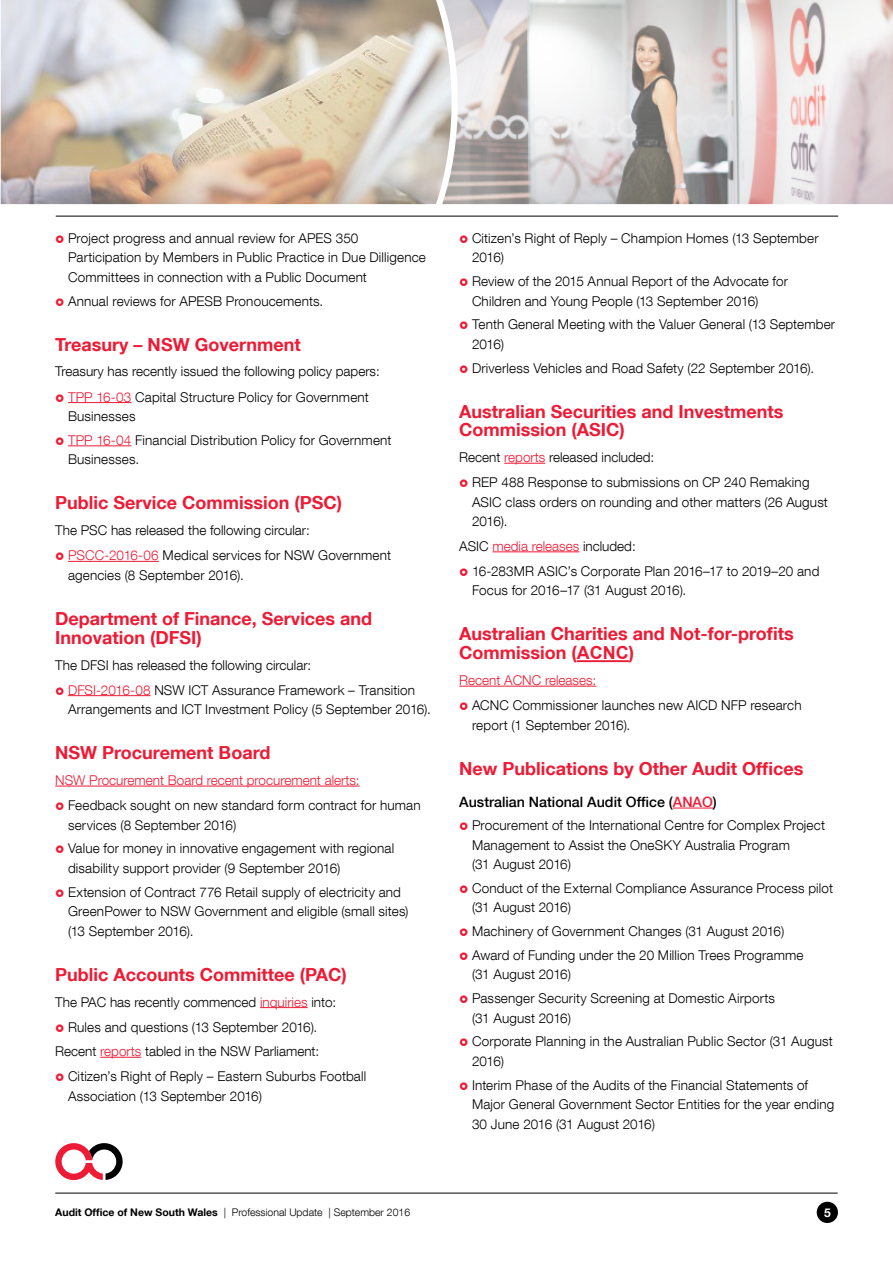
<style>
.page{position:relative;width:893px;height:1263px;background:#fff}
.page>*{position:absolute;margin:0;border:0;box-sizing:border-box;transform-origin:0 0}
.t1{font:700 18px/18.8px "Helvetica Neue LT Com";color:#ed1b35}
.t2{font:500 14.25px "Helvetica Neue LT Com";color:#000}
.t3{font:300 13.5px/19.5px "Helvetica Neue LT Com";letter-spacing:.01em;color:#000}
.t4{font:300 13.5px "Helvetica Neue LT Com";color:#ed1b35}
.t5{font:700 12px "Helvetica Neue LT Com";color:#fff}
.t6{font:300 10.5px "Helvetica Neue LT Com";color:#000}
.s1{color:#ed1b35}
.s2{font-family:"Arial"}
.s3{font-weight:700}
</style>
<div class="page">
<hr style="left:55px;top:1193px;width:783px;height:1px;background:#000">
<div style="left:817px;top:1202px;width:21px;height:21px;background:#000;border-radius:50%"></div>
<svg style="left:55px;top:1143px;width:68px;height:37px"></svg>
<img style="left:452px;top:0;width:441px;height:204px">
<img style="left:1px;top:0;width:451px;height:204px">
<hr style="left:56px;top:216px;width:782px;height:1px;background:#000">
<hr style="left:68px;top:402px;width:63px;height:1px;background:#ed1b35">
<hr style="left:68px;top:445px;width:63px;height:1px;background:#ed1b35">
<hr style="left:68px;top:561px;width:91px;height:1px;background:#ed1b35">
<hr style="left:68px;top:695px;width:83px;height:1px;background:#ed1b35">
<hr style="left:55px;top:786px;width:305px;height:1px;background:#ed1b35">
<hr style="left:260px;top:1007px;width:48px;height:1px;background:#ed1b35">
<hr style="left:100px;top:1057px;width:41px;height:1px;background:#ed1b35">
<hr style="left:504px;top:463px;width:41px;height:1px;background:#ed1b35">
<hr style="left:492px;top:551px;width:87px;height:1px;background:#ed1b35">
<hr style="left:577px;top:660px;width:52px;height:2px;background:#ed1b35">
<hr style="left:459px;top:686px;width:137px;height:1px;background:#ed1b35">
<hr style="left:673px;top:808px;width:40px;height:1px;background:#ed1b35">
<p class="t3" style="left:68px;top:228px;width:359px">Project progress and annual review for APES 350<br>Participation by Members in Public Practice in Due Dilligence<br>Committees in connection with a Public Document</p>
<p class="t3" style="left:68px;top:291px;width:257px">Annual reviews for APESB Pronoucements.</p>
<h1 class="t1" style="left:55px;top:334px;width:247px">Treasury – NSW Government</h1>
<p class="t3" style="left:55px;top:359px;width:326px;line-height:25.2px;text-align:center">Treasury has recently issued the following policy papers:<br><span class="s1">TPP 16-03</span> Capital Structure Policy for Government</p>
<p class="t3" style="left:68px;top:404px;width:325px;line-height:23.7px">Businesses<br><span class="s1">TPP 16-04</span> Financial Distribution Policy for Government</p>
<p class="t3" style="left:68px;top:449px;width:73px">Businesses.</p>
<h1 class="t1" style="left:55px;top:493px;width:288px">Public Service Commission (PSC)</h1>
<p class="t3" style="left:68px;top:517px;width:325px;line-height:25.2px;text-indent:-13px">The PSC has released the following circular:<br><span class="s1">PSCC-2016-06</span> Medical services for NSW Government</p>
<p class="t3" style="left:68px;top:565px;width:177px">agencies (8 September 2016).</p>
<h1 class="t1" style="left:55px;top:608px;width:319px">Department of Finance, Services and<br>Innovation (DFSI)</h1>
<p class="t3" style="left:68px;top:652px;width:349px;line-height:25.2px;text-indent:-13px">The DFSI has released the following circular:<br><span class="s1">DFSI-2016-08</span> NSW ICT Assurance Framework – Transition</p>
<p class="t3" style="left:68px;top:699px;width:364px">Arrangements and ICT Investment Policy (5 September 2016).</p>
<h1 class="t1" style="left:55px;top:743px;width:217px">NSW Procurement Board</h1>
<p class="t4" style="left:55px;top:772px;width:306px">NSW Procurement Board recent procurement alerts:</p>
<p class="t3" style="left:68px;top:795px;width:354px">Feedback sought on new standard form contract for human services (8 September 2016)</p>
<p class="t3" style="left:68px;top:838px;width:328px">Value for money in innovative engagement with regional disability support provider (9 September 2016)</p>
<p class="t3" style="left:68px;top:882px;width:342px">Extension of Contract 776 Retail supply of electricity and<br>GreenPower to NSW Government and eligible (small sites) (13 September 2016).</p>
<h1 class="t1" style="left:55px;top:964px;width:293px">Public Accounts Committee (PAC)</h1>
<p class="t3" style="left:55px;top:992px;width:283px">The PAC has recently commenced <span class="s1">inquiries</span> into:</p>
<p class="t3" style="left:68px;top:1017px;width:251px">Rules and questions (13 September 2016).</p>
<p class="t3" style="left:55px;top:1041px;width:266px">Recent <span class="s1">reports</span> tabled in the NSW Parliament:</p>
<p class="t3" style="left:68px;top:1066px;width:300px">Citizen’s Right of Reply – Eastern Suburbs Football</p>
<p class="t3" style="left:68px;top:1086px;width:195px">Association (13 September 2016)</p>
<p class="t3" style="left:472px;top:228px;width:348px">Citizen’s Right of Reply – Champion Homes (13 September<br>2016)</p>
<p class="t3" style="left:472px;top:271px;width:317px">Review of the 2015 Annual Report of the Advocate for<br>Children and Young People (13 September 2016)</p>
<p class="t3" style="left:472px;top:314px;width:365px">Tenth General Meeting with the Valuer General (13 September<br>2016)</p>
<p class="t3" style="left:472px;top:358px;width:344px">Driverless Vehicles and Road Safety (22 September 2016).</p>
<h1 class="t1" style="left:459px;top:401px;width:326px">Australian Securities and Investments<br>Commission (ASIC)</h1>
<p class="t3" style="left:472px;top:444px;width:339px;line-height:25.2px;text-indent:-13px">Recent <span class="s1">reports</span> released included:<br>REP 488 Response to submissions on CP 240 Remaking</p>
<p class="t3" style="left:472px;top:492px;width:357px">ASIC class orders on rounding and other matters (26 August<br>2016).</p>
<p class="t3" style="left:472px;top:533px;width:349px;line-height:25.2px;text-indent:-13px">ASIC <span class="s1">media releases</span> included:<br>16-283MR ASIC’s Corporate Plan 2016–17 to 2019–20 and</p>
<p class="t3" style="left:472px;top:581px;width:216px">Focus for 2016–17 (31 August 2016).</p>
<h1 class="t1" style="left:459px;top:624px;width:336px">Australian Charities and Not-for-profits<br>Commission (<span class="s2">ACNC</span>)</h1>
<p class="t4" style="left:459px;top:672px;width:139px">Recent ACNC releases:</p>
<p class="t3" style="left:472px;top:695px;width:331px">ACNC Commissioner launches new AICD NFP research report (1 September 2016).</p>
<h1 class="t1" style="left:459px;top:758px;width:346px">New Publications by Other Audit Offices</h1>
<p class="t2" style="left:459px;top:793px;width:259px">Australian National Audit Office (<span class="s1">ANAO</span>)</p>
<p class="t3" style="left:472px;top:815px;width:354px">Procurement of the International Centre for Complex Project<br>Management to Assist the OneSKY Australia Program<br>(31 August 2016)</p>
<p class="t3" style="left:472px;top:878px;width:362px">Conduct of the External Compliance Assurance Process pilot (31 August 2016)</p>
<p class="t3" style="left:472px;top:919px;width:333px;line-height:23.7px">Machinery of Government Changes (31 August 2016)<br>Award of Funding under the 20 Million Trees Programme</p>
<p class="t3" style="left:472px;top:962px;width:305px;line-height:23.7px">(31 August 2016)<br>Passenger Security Screening at Domestic Airports</p>
<p class="t3" style="left:472px;top:1006px;width:362px;line-height:23.7px">(31 August 2016)<br>Corporate Planning in the Australian Public Sector (31 August</p>
<p class="t3" style="left:472px;top:1049px;width:338px;line-height:23.7px">2016)<br>Interim Phase of the Audits of the Financial Statements of</p>
<p class="t3" style="left:472px;top:1094px;width:364px">Major General Government Sector Entities for the year ending<br>30 June 2016 (31 August 2016)</p>
<p class="t6" style="left:55px;top:1206px;width:356px"><span class="s3">Audit Office of New South Wales</span> | Professional Update | September 2016</p>
<p class="t5" style="left:824px;top:1205px;width:8px">5</p>
</div>
